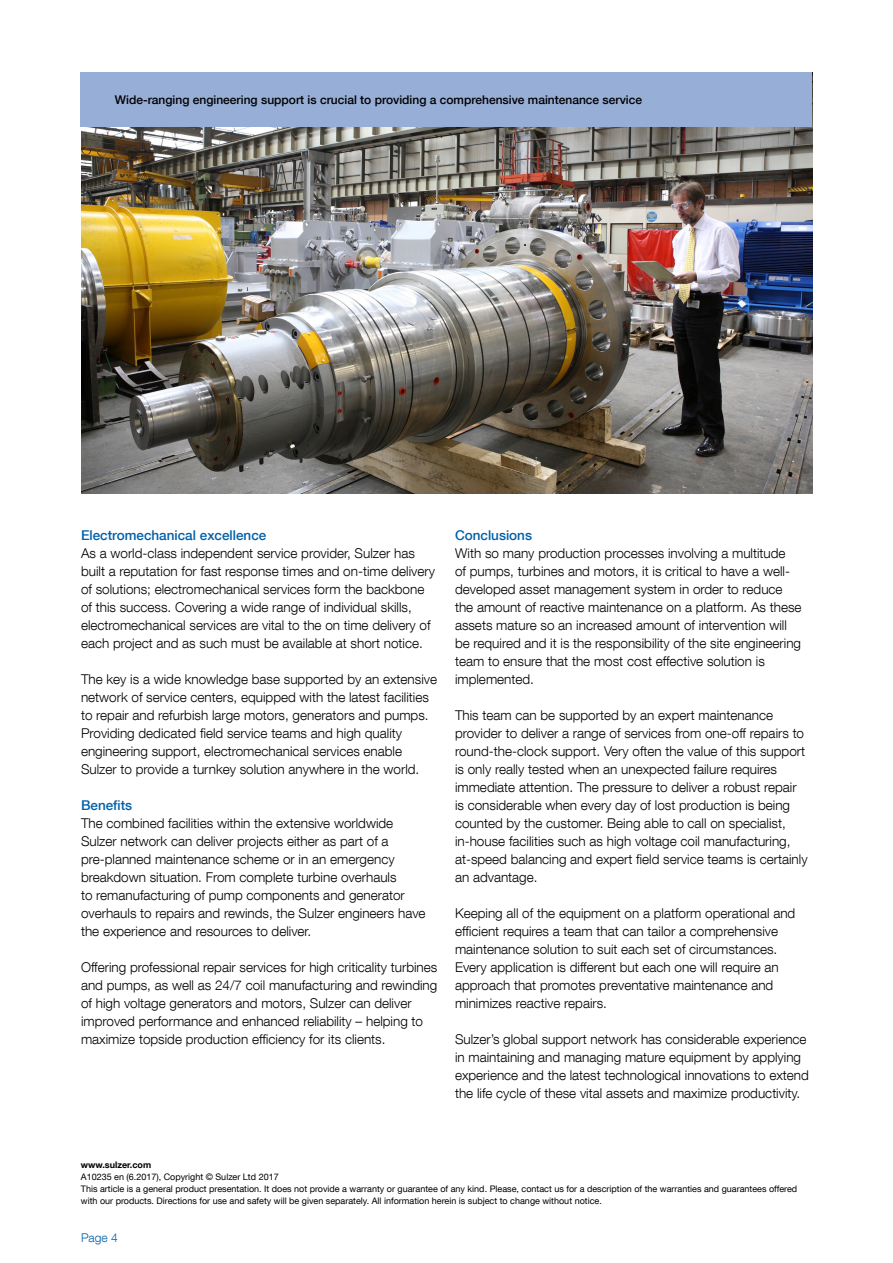
<style>
.page{position:relative;width:893px;height:1263px;background:#fff}
.page>*{position:absolute;margin:0;border:0;box-sizing:border-box;transform-origin:0 0}
.Paragraph_text{font:300 13.5px/18px "Helvetica Neue LT Com";color:#000}
.Subheading_2{font:500 13.5px "Helvetica Neue LT Com";color:#0060a9}
.t1{font:500 12px "Helvetica Neue LT Com";color:#000}
.t2{font:300 12px "Helvetica Neue LT Com";color:#0060a9}
.t3{font:9px/12px "Helvetica Neue LT Com";color:#000}
.t4{font:700 9px "Helvetica Neue LT Com";color:#000}
</style>
<div class="page">
<img style="left:81px;top:126px;width:731px;height:367px">
<div style="left:81px;top:72px;width:731px;height:54px;background:#97aed7"></div>
<p class="t1" style="left:115px;top:92px;width:529px">Wide-ranging engineering support is crucial to providing a comprehensive maintenance service</p>
<p class="Subheading_2" style="left:81px;top:527px;width:187px">Electromechanical excellence</p>
<p class="Paragraph_text" style="left:81px;top:544px;width:356px">As a world-class independent service provider, Sulzer has built a reputation for fast response times and on-time delivery of solutions; electromechanical services form the backbone of this success. Covering a wide range of individual skills, electromechanical services are vital to the on time delivery of each project and as such must be available at short notice.</p>
<p class="Paragraph_text" style="left:81px;top:670px;width:358px">The key is a wide knowledge base supported by an extensive network of service centers, equipped with the latest facilities to repair and refurbish large motors, generators and pumps.<br>Providing dedicated field service teams and high quality engineering support, electromechanical services enable Sulzer to provide a turnkey solution anywhere in the world.</p>
<p class="Subheading_2" style="left:81px;top:797px;width:53px">Benefits</p>
<p class="Paragraph_text" style="left:81px;top:814px;width:346px">The combined facilities within the extensive worldwide Sulzer network can deliver projects either as part of a pre-planned maintenance scheme or in an emergency breakdown situation. From complete turbine overhauls<br>to remanufacturing of pump components and generator overhauls to repairs and rewinds, the Sulzer engineers have the experience and resources to deliver.</p>
<p class="Paragraph_text" style="left:81px;top:958px;width:358px">Offering professional repair services for high criticality turbines and pumps, as well as 24/7 coil manufacturing and rewinding of high voltage generators and motors, Sulzer can deliver improved performance and enhanced reliability – helping to maximize topside production efficiency for its clients.</p>
<p class="Subheading_2" style="left:455px;top:527px;width:79px">Conclusions</p>
<p class="Paragraph_text" style="left:455px;top:544px;width:348px">With so many production processes involving a multitude<br>of pumps, turbines and motors, it is critical to have a well&shy;developed asset management system in order to reduce the amount of reactive maintenance on a platform. As these assets mature so an increased amount of intervention will be required and it is the responsibility of the site engineering team to ensure that the most cost effective solution is implemented.</p>
<p class="Paragraph_text" style="left:455px;top:706px;width:354px">This team can be supported by an expert maintenance provider to deliver a range of services from one-off repairs to round-the-clock support. Very often the value of this support is only really tested when an unexpected failure requires immediate attention. The pressure to deliver a robust repair is considerable when every day of lost production is being counted by the customer. Being able to call on specialist, in-house facilities such as high voltage coil manufacturing, at-speed balancing and expert field service teams is certainly an advantage.</p>
<p class="Paragraph_text" style="left:455px;top:904px;width:342px">Keeping all of the equipment on a platform operational and efficient requires a team that can tailor a comprehensive maintenance solution to suit each set of circumstances.<br>Every application is different but each one will require an approach that promotes preventative maintenance and minimizes reactive repairs.</p>
<p class="Paragraph_text" style="left:455px;top:1030px;width:355px">Sulzer’s global support network has considerable experience in maintaining and managing mature equipment by applying experience and the latest technological innovations to extend the life cycle of these vital assets and maximize productivity.</p>
<p class="t4" style="left:81px;top:1159px;width:72px">www.sulzer.com</p>
<p class="t3" style="left:81px;top:1170px;width:199px">A10235 en (6.2017), Copyright © Sulzer Ltd 2017</p>
<p class="t3" style="left:81px;top:1182px;width:718px">This article is a general product presentation. It does not provide a warranty or guarantee of any kind. Please, contact us for a description of the warranties and guarantees offered with our products. Directions for use and safety will be given separately. All information herein is subject to change without notice.</p>
<p class="t2" style="left:81px;top:1231px;width:38px">Page 4</p>
</div>
